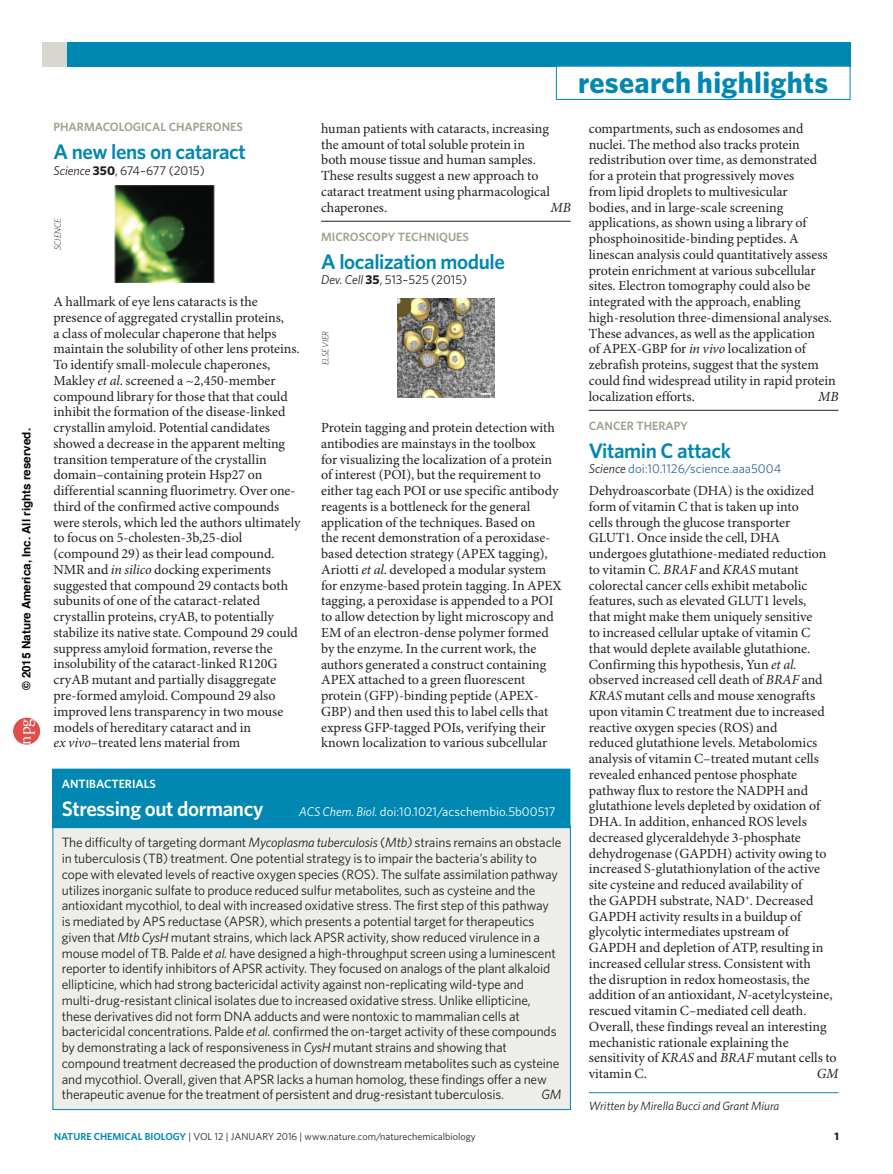
<style>
.page{position:relative;width:893px;height:1174px;background:#fff}
.page>*{position:absolute;margin:0;border:0;box-sizing:border-box;transform-origin:0 0}
.t1{font:700 30px "Whitney";letter-spacing:.01em;color:#0087b2}
.Title{font:600 21px "Whitney";letter-spacing:-.02em;color:#0087b2}
.Title-2{font:600 21px "Whitney";letter-spacing:-.02em;color:#fff}
.t2{font:17.55px "Adobe Garamond Pro";color:#fff}
.Body_first{font:13.95px/15.8px "Minion Pro";color:#231f20}
.Body_first-2{font:italic 13.95px "Minion Pro";color:#231f20}
.RH_box_body_first{font:13.5px/15.8px "Whitney";letter-spacing:-.01em;color:#231f20}
.RH_box_body_first-2{font:italic 13.5px "Whitney";color:#231f20}
.Journal_DOI_ref{font:12.75px "Whitney";color:#231f20}
.Journal_DOI_ref-2{font:12.75px "Whitney";color:#fff}
.Journal_DOI_ref-3{font:12.75px "Whitney";color:#369}
.RH_author{font:italic 12px "Whitney";color:#231f20}
.Subject_w_rule{font:600 12px "Whitney";color:#a2a191}
.Subject{font:600 12px "Whitney";color:#a2a191}
.Subject-2{font:600 12px "Whitney";color:#fff}
.t3{font:700 11.7px "Helvetica";color:#000}
.t4{font:700 10.8px "Whitney";color:#231f20}
.t5{font:10.2px "Whitney";color:#231f20}
.Picture_credit{font:italic 300 9px "Whitney";color:#231f20}
.s1{font-family:"Arial"}
.s2{font-style:italic}
.s3{font-weight:700}
.s4{font-style:italic;color:#231f20}
.s5{font-weight:600;color:#0087b2}
</style>
<div class="page">
<div style="left:43px;top:43px;width:807px;height:24px;background:#0087b2"></div>
<div style="left:43px;top:43px;width:24px;height:24px;background:#d7d7cf"></div>
<div style="left:556px;top:66px;width:294px;height:34px;border:1px solid #0087b2"></div>
<hr style="left:321px;top:221px;width:250px;height:1px;background:#231f20">
<hr style="left:589px;top:410px;width:249px;height:1px;background:#231f20">
<div style="left:53px;top:826px;width:517px;height:283px;background:#ededea"></div>
<div style="left:53px;top:769px;width:517px;height:58px;background:#0087b2"></div>
<div style="left:53px;top:768px;width:517px;height:60px;border:1px solid #0087b2"></div>
<img style="left:115px;top:186px;width:99px;height:97px">
<img style="left:397px;top:298px;width:98px;height:100px">
<hr style="left:589px;top:1092px;width:249px;height:1px;background:#0087b2">
<div style="left:13px;top:717px;width:27px;height:27px;background:#df4e4a;border-radius:50%"></div>
<p class="t3" style="left:17px;top:690px;width:264px;rotate:-90deg">© 201<span class="s1">5</span> Nature America, Inc. All rights reserved.</p>
<p class="t2" style="left:14px;top:744px;width:28px;rotate:-90deg">npg</p>
<h1 class="t1" style="left:578px;top:62px;width:252px">research highlights</h1>
<p class="Subject" style="left:53px;top:119px;width:191px">PHARMACOLOGICAL CHAPERONES</p>
<p class="Title" style="left:53px;top:138px;width:194px">A new lens on cataract</p>
<p class="Journal_DOI_ref" style="left:53px;top:162px;width:153px"><span class="s2">Science</span> <span class="s3">350</span>, 674–677 (2015)</p>
<p class="Picture_credit" style="left:52px;top:250px;width:33px;rotate:-90deg">SCIENCE</p>
<p class="Body_first" style="left:53px;top:294px;width:249px">A hallmark of eye lens cataracts is the presence of aggregated crystallin proteins,<br>a class of molecular chaperone that helps maintain the solubility of other lens proteins.<br>To identify small-molecule chaperones, Makley <span class="s2">et al</span>. screened a ~2,450-member compound library for those that that could inhibit the formation of the disease-linked crystallin amyloid. Potential candidates showed a decrease in the apparent melting transition temperature of the crystallin domain–containing protein Hsp27 on differential scanning fluorimetry. Over one&shy;third of the confirmed active compounds were sterols, which led the authors ultimately to focus on 5-cholesten-3b,25-diol (compound 29) as their lead compound.<br>NMR and <span class="s2">in silico</span> docking experiments suggested that compound 29 contacts both subunits of one of the cataract-related crystallin proteins, cryAB, to potentially stabilize its native state. Compound 29 could suppress amyloid formation, reverse the insolubility of the cataract-linked R120G cryAB mutant and partially disaggregate pre-formed amyloid. Compound 29 also improved lens transparency in two mouse models of hereditary cataract and in<br><span class="s2">ex vivo</span>–treated lens material from</p>
<p class="Body_first" style="left:321px;top:121px;width:230px">human patients with cataracts, increasing the amount of total soluble protein in both mouse tissue and human samples.<br>These results suggest a new approach to cataract treatment using pharmacological chaperones.</p>
<p class="Body_first-2" style="left:550px;top:199px;width:22px">MB</p>
<p class="Subject_w_rule" style="left:321px;top:228px;width:149px">MICROSCOPY TECHNIQUES</p>
<p class="Title" style="left:321px;top:247px;width:185px">A localization module</p>
<p class="Journal_DOI_ref" style="left:321px;top:271px;width:148px"><span class="s2">Dev. Cell</span> <span class="s3">35</span>, 513–525 (2015)</p>
<p class="Picture_credit" style="left:319px;top:365px;width:35px;rotate:-90deg">ELSEVIER</p>
<p class="Body_first" style="left:321px;top:420px;width:242px">Protein tagging and protein detection with antibodies are mainstays in the toolbox<br>for visualizing the localization of a protein of interest (POI), but the requirement to either tag each POI or use specific antibody reagents is a bottleneck for the general application of the techniques. Based on<br>the recent demonstration of a peroxidase&shy;based detection strategy (APEX tagging), Ariotti <span class="s2">et al</span>. developed a modular system for enzyme-based protein tagging. In APEX tagging, a peroxidase is appended to a POI to allow detection by light microscopy and EM of an electron-dense polymer formed by the enzyme. In the current work, the authors generated a construct containing APEX attached to a green fluorescent protein (GFP)-binding peptide (APEX-GBP) and then used this to label cells that express GFP-tagged POIs, verifying their known localization to various subcellular</p>
<p class="Subject-2" style="left:62px;top:775px;width:96px">ANTIBACTERIALS</p>
<p class="Title-2" style="left:62px;top:794px;width:203px">Stressing out dormancy</p>
<p class="Journal_DOI_ref-2" style="left:299px;top:803px;width:258px"><span class="s2">ACS Chem. Biol.</span> doi:10.1021/acschembio.5b00517</p>
<p class="RH_box_body_first" style="left:62px;top:834px;width:501px">The difficulty of targeting dormant <span class="s2">Mycoplasma tuberculosis</span> (<span class="s2">Mtb)</span> strains remains an obstacle in tuberculosis (TB) treatment. One potential strategy is to impair the bacteria’s ability to cope with elevated levels of reactive oxygen species (ROS). The sulfate assimilation pathway utilizes inorganic sulfate to produce reduced sulfur metabolites, such as cysteine and the antioxidant mycothiol, to deal with increased oxidative stress. The first step of this pathway<br>is mediated by APS reductase (APSR), which presents a potential target for therapeutics given that <span class="s2">Mtb CysH</span> mutant strains, which lack APSR activity, show reduced virulence in a mouse model of TB. Palde <span class="s2">et al.</span> have designed a high-throughput screen using a luminescent reporter to identify inhibitors of APSR activity. They focused on analogs of the plant alkaloid ellipticine, which had strong bactericidal activity against non-replicating wild-type and multi-drug-resistant clinical isolates due to increased oxidative stress. Unlike ellipticine, these derivatives did not form DNA adducts and were nontoxic to mammalian cells at bactericidal concentrations. Palde <span class="s2">et al.</span> confirmed the on-target activity of these compounds by demonstrating a lack of responsiveness in <span class="s2">CysH</span> mutant strains and showing that compound treatment decreased the production of downstream metabolites such as cysteine and mycothiol. Overall, given that APSR lacks a human homolog, these findings offer a new therapeutic avenue for the treatment of persistent and drug-resistant tuberculosis.</p>
<p class="RH_box_body_first-2" style="left:541px;top:1085px;width:22px">GM</p>
<p class="Body_first" style="left:589px;top:121px;width:249px">compartments, such as endosomes and nuclei. The method also tracks protein redistribution over time, as demonstrated for a protein that progressively moves<br>from lipid droplets to multivesicular<br>bodies, and in large-scale screening applications, as shown using a library of phosphoinositide-binding peptides. A linescan analysis could quantitatively assess protein enrichment at various subcellular sites. Electron tomography could also be integrated with the approach, enabling high-resolution three-dimensional analyses.<br>These advances, as well as the application<br>of APEX-GBP for <span class="s2">in vivo</span> localization of zebrafish proteins, suggest that the system could find widespread utility in rapid protein localization efforts.</p>
<p class="Body_first-2" style="left:818px;top:388px;width:22px">MB</p>
<p class="Subject_w_rule" style="left:589px;top:417px;width:101px">CANCER THERAPY</p>
<p class="Title" style="left:589px;top:436px;width:144px">Vitamin C attack</p>
<p class="Journal_DOI_ref-3" style="left:589px;top:460px;width:194px"><span class="s4">Science</span> doi:10.1126/science.aaa5004</p>
<p class="Body_first" style="left:589px;top:483px;width:249px">Dehydroascorbate (DHA) is the oxidized form of vitamin C that is taken up into<br>cells through the glucose transporter GLUT1. Once inside the cell, DHA undergoes glutathione-mediated reduction to vitamin C. <span class="s2">BRAF</span> and <span class="s2">KRAS</span> mutant colorectal cancer cells exhibit metabolic features, such as elevated GLUT1 levels,<br>that might make them uniquely sensitive<br>to increased cellular uptake of vitamin C<br>that would deplete available glutathione.<br>Confirming this hypothesis, Yun <span class="s2">et al. </span>observed increased cell death of <span class="s2">BRAF</span> and <span class="s2">KRAS</span> mutant cells and mouse xenografts upon vitamin C treatment due to increased reactive oxygen species (ROS) and<br>reduced glutathione levels. Metabolomics analysis of vitamin C–treated mutant cells revealed enhanced pentose phosphate pathway flux to restore the NADPH and glutathione levels depleted by oxidation of DHA. In addition, enhanced ROS levels decreased glyceraldehyde 3-phosphate dehydrogenase (GAPDH) activity owing to increased S-glutathionylation of the active site cysteine and reduced availability of<br>the GAPDH substrate, NAD<sup>+</sup>. Decreased GAPDH activity results in a buildup of glycolytic intermediates upstream of GAPDH and depletion of ATP, resulting in increased cellular stress. Consistent with<br>the disruption in redox homeostasis, the addition of an antioxidant, <span class="s2">N</span>-acetylcysteine, rescued vitamin C–mediated cell death.<br>Overall, these findings reveal an interesting mechanistic rationale explaining the sensitivity of <span class="s2">KRAS</span> and <span class="s2">BRAF</span> mutant cells to vitamin C.</p>
<p class="Body_first-2" style="left:817px;top:1065px;width:23px">GM</p>
<p class="RH_author" style="left:589px;top:1097px;width:192px">Written by Mirella Bucci and Grant Miura</p>
<p class="t5" style="left:54px;top:1129px;width:423px"><span class="s5">NATURE CHEMICAL BIOLOGY</span> | VOL 12 | JANUARY 2016 | www.nature.com/naturechemicalbiology</p>
<p class="t4" style="left:834px;top:1129px;width:6px">1</p>
</div>
